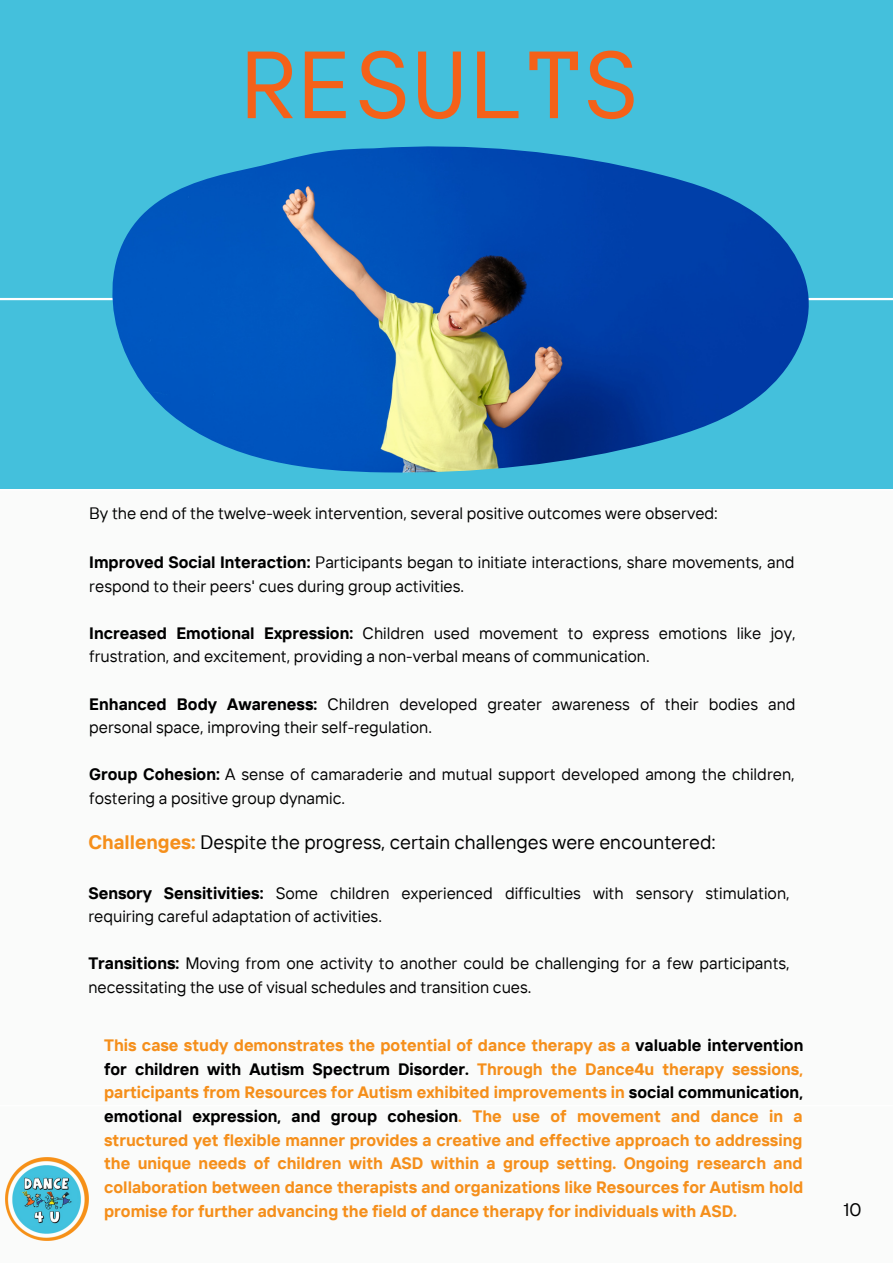
<style>
.page{position:relative;width:893px;height:1264px;background:#fff}
.page>*{position:absolute;margin:0;border:0;box-sizing:border-box;transform-origin:0 0}
.t1{font:95.1px "TT Interphases Mono";color:#f46119}
.t2{font:19.5px "TT Interphases";color:#000}
.t3{font:18px "TT Interphases";color:#000}
.t4{font:16.5px/23.5px "TT Interphases";color:#000}
.t5{font:700 16.5px/23.5px "TT Interphases";color:#f58f1b;text-align:justify}
.s1{font-weight:700}
.s2{font-weight:700;color:#f58f1b}
.s3{color:#000}
</style>
<div class="page">
<div style="left:0;top:0;width:892px;height:1262px;background:#44c0dc"></div>
<hr style="left:0;top:298px;width:892px;height:2px;background:#fff">
<div style="left:0;top:489px;width:892px;height:773px;background:#fafbfa"></div>
<hr style="left:0;top:1105px;width:892px;height:1px;background:#fff">
<img style="left:112px;top:146px;width:696px;height:327px">
<img style="left:6px;top:1157px;width:83px;height:83px">
<p class="t1" style="left:239px;top:27px;width:401px">RESULTS</p>
<p class="t4" style="left:89px;top:501px;width:630px">By the end of the twelve-week intervention, several positive outcomes were observed:</p>
<p class="t4" style="left:89px;top:550px;width:706px"><span class="s1">Improved Social Interaction:</span> Participants began to initiate interactions, share movements, and respond to their peers' cues during group activities.</p>
<p class="t4" style="left:89px;top:620px;width:708px"><span class="s1">Increased Emotional Expression:</span> Children used movement to express emotions like joy, frustration, and excitement, providing a non-verbal means of communication.</p>
<p class="t4" style="left:89px;top:691px;width:707px"><span class="s1">Enhanced Body Awareness:</span> Children developed greater awareness of their bodies and personal space, improving their self-regulation.</p>
<p class="t4" style="left:89px;top:762px;width:707px"><span class="s1">Group Cohesion:</span> A sense of camaraderie and mutual support developed among the children, fostering a positive group dynamic.</p>
<p class="t2" style="left:88px;top:829px;width:629px"><span class="s2">Challenges:</span> Despite the progress, certain challenges were encountered:</p>
<p class="t4" style="left:88px;top:880px;width:702px"><span class="s1">Sensory Sensitivities:</span> Some children experienced difficulties with sensory stimulation, requiring careful adaptation of activities.</p>
<p class="t4" style="left:88px;top:951px;width:703px"><span class="s1">Transitions:</span> Moving from one activity to another could be challenging for a few participants, necessitating the use of visual schedules and transition cues.</p>
<p class="t5" style="left:104px;top:1033px;width:700px">This case study demonstrates the potential of dance therapy as a <span class="s3">valuable intervention for children with Autism Spectrum Disorder.</span> Through the Dance4u therapy sessions, participants from Resources for Autism exhibited improvements in <span class="s3">social communication, emotional expression, and group cohesion</span>. The use of movement and dance in a structured yet flexible manner provides a creative and effective approach to addressing the unique needs of children with ASD within a group setting. Ongoing research and collaboration between dance therapists and organizations like Resources for Autism hold promise for further advancing the field of dance therapy for individuals with ASD.</p>
<p class="t3" style="left:843px;top:1197px;width:20px">10</p>
</div>
